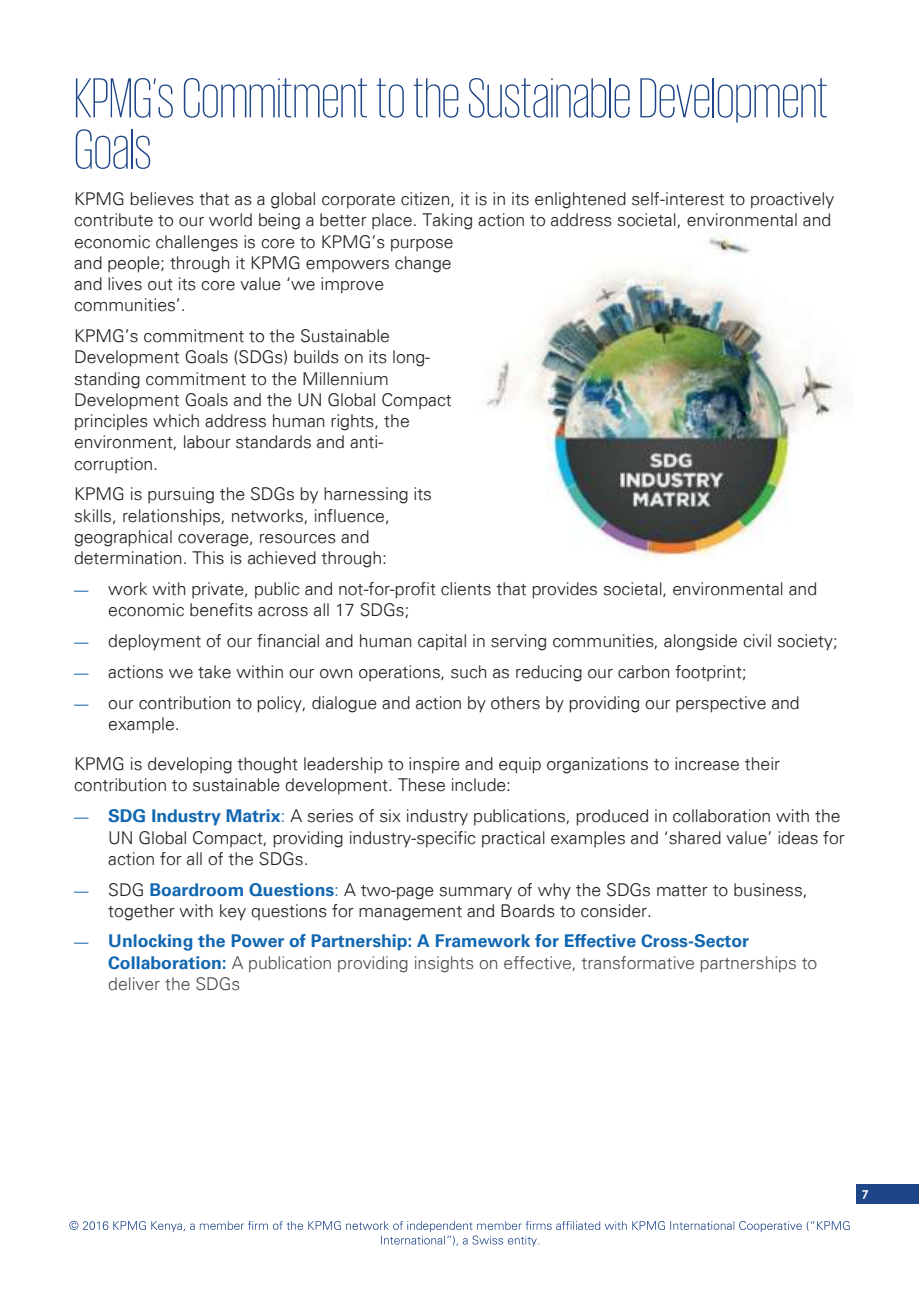
<style>
.page{position:relative;width:919px;height:1289px;background:#fff}
.page>*{position:absolute;margin:0;border:0;box-sizing:border-box;transform-origin:0 0}
.t1{font:200 57.6px/51.3px "KPMG";color:#1d4587}
.t2{font:300 17.7px/21.1px "Univers 45";color:#221f1f}
.t3{font:300 17.7px/21.1px "Univers 45";color:#4e4c4c}
.t4{font:700 17.7px "Univers 65";color:#1066b1}
.t5{font:700 12px "Century Gothic";color:#fff}
.s1{font-family:"Universfor KPMG";font-size:14.4px;color:#005ba5}
.s2{font-family:"Univers 65";font-weight:700;color:#1066b1}
.s3{color:#1066b1}
.s4{font-family:"Universfor KPMG";font-weight:300;font-size:14.4px;color:#005ba5}
</style>
<div class="page">
<div style="left:855px;top:1184px;width:63px;height:19px;background:#1d4588"></div>
<svg style="left:69px;top:1220px;width:780px;height:26px"></svg>
<img style="left:486px;top:231px;width:350px;height:328px">
<h1 class="t1" style="left:74px;top:75px;width:755px">KPMG’s Commitment to the Sustainable Development<br>Goals</h1>
<p class="t2" style="left:74px;top:190px;width:761px">KPMG believes that as a global corporate citizen, it is in its enlightened self-interest to proactively contribute to our world being a better place. Taking action to address societal, environmental and economic challenges is core to KPMG’s purpose<br>and people; through it KPMG empowers change<br>and lives out its core value ‘we improve<br>communities’.</p>
<p class="t2" style="left:74px;top:327px;width:379px">KPMG’s commitment to the Sustainable Development Goals (SDGs) builds on its long&shy;standing commitment to the Millennium Development Goals and the UN Global Compact principles which address human rights, the environment, labour standards and anti&shy;corruption.</p>
<p class="t2" style="left:74px;top:485px;width:359px">KPMG is pursuing the SDGs by harnessing its skills, relationships, networks, influence, geographical coverage, resources and determination. This is achieved through:</p>
<p class="t2" style="left:108px;top:579px;width:710px;text-indent:-34px"><span class="s1">—</span> work with private, public and not-for-profit clients that provides societal, environmental and economic benefits across all 17 SDGs;</p>
<p class="t2" style="left:74px;top:631px;width:765px"><span class="s1">—</span> deployment of our financial and human capital in serving communities, alongside civil society;</p>
<p class="t2" style="left:74px;top:662px;width:674px"><span class="s1">—</span> actions we take within our own operations, such as reducing our carbon footprint;</p>
<p class="t2" style="left:108px;top:693px;width:693px;text-indent:-34px"><span class="s1">—</span> our contribution to policy, dialogue and action by others by providing our perspective and example.</p>
<p class="t2" style="left:74px;top:754px;width:707px">KPMG is developing thought leadership to inspire and equip organizations to increase their contribution to sustainable development. These include:</p>
<p class="t2" style="left:108px;top:806px;width:737px;text-indent:-34px"><span class="s1">—</span> <span class="s2">SDG Industry Matrix</span><span class="s3">:</span> A series of six industry publications, produced in collaboration with the<br>UN Global Compact, providing industry-specific practical examples and ‘shared value’ ideas for action for all of the SDGs.</p>
<p class="t2" style="left:108px;top:880px;width:700px;text-indent:-34px"><span class="s1">—</span> SDG <span class="s2">Boardroom Questions</span><span class="s3">:</span> A two-page summary of why the SDGs matter to business, together with key questions for management and Boards to consider.</p>
<p class="t4" style="left:74px;top:933px;width:676px"><span class="s4">—</span> Unlocking the Power of Partnership: A Framework for Effective Cross-Sector</p>
<p class="t3" style="left:108px;top:953px;width:710px"><span class="s2">Collaboration:</span> A publication providing insights on effective, transformative partnerships to deliver the SDGs</p>
<p class="t5" style="left:861px;top:1187px;width:8px">7</p>
</div>
